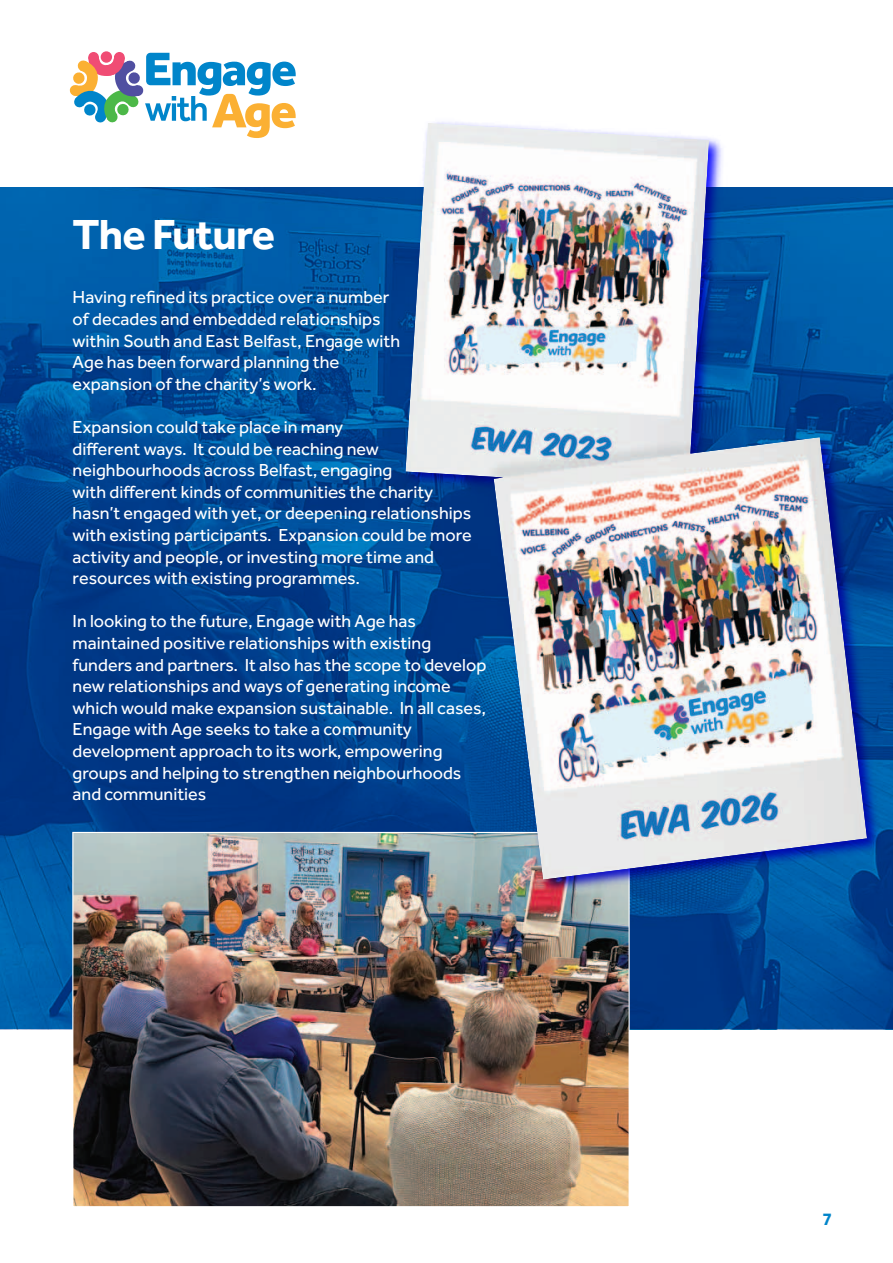
<style>
.page{position:relative;width:893px;height:1263px;background:#fff}
.page>*{position:absolute;margin:0;border:0;box-sizing:border-box;transform-origin:0 0}
.t1{font:700 43.5px "Effra";letter-spacing:-.02em;color:#fff}
.t2{font:18px/21.6px "Effra";color:#fff}
.t3{font:700 18px "Effra";color:#0085ca}
</style>
<div class="page">
<img style="left:0;top:187px;width:893px;height:842px">
<img style="left:74px;top:834px;width:554px;height:371px">
<svg style="left:101px;top:51px;width:11px;height:12px"></svg>
<svg style="left:70px;top:53px;width:226px;height:85px"></svg>
<img style="left:335px;top:122px;width:558px;height:821px">
<img style="left:405px;top:123px;width:462px;height:757px">
<p class="t1" style="left:73px;top:208px;width:204px">The Future</p>
<p class="t2" style="left:73px;top:286px;width:329px">Having refined its practice over a number of decades and embedded relationships within South and East Belfast, Engage with Age has been forward planning the expansion of the charity’s work.</p>
<p class="t2" style="left:73px;top:416px;width:401px">Expansion could take place in many<br>different ways. It could be reaching new neighbourhoods across Belfast, engaging<br>with different kinds of communities the charity hasn’t engaged with yet, or deepening relationships with existing participants. Expansion could be more activity and people, or investing more time and resources with existing programmes.</p>
<p class="t2" style="left:73px;top:610px;width:415px">In looking to the future, Engage with Age has maintained positive relationships with existing funders and partners. It also has the scope to develop new relationships and ways of generating income which would make expansion sustainable. In all cases, Engage with Age seeks to take a community development approach to its work, empowering groups and helping to strengthen neighbourhoods and communities</p>
<p class="t3" style="left:823px;top:1207px;width:11px">7</p>
</div>
